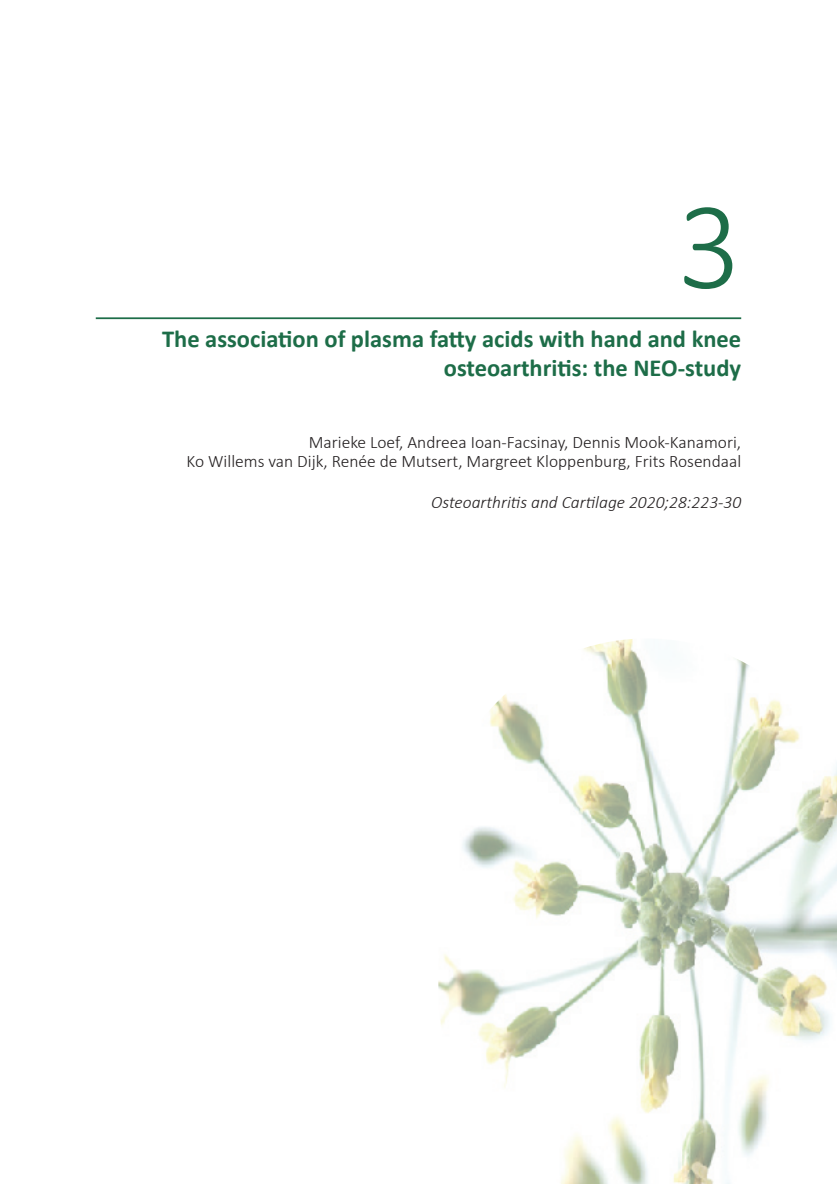
<style>
.page{position:relative;width:837px;height:1184px;background:#fff}
.page>*{position:absolute;margin:0;border:0;box-sizing:border-box;transform-origin:0 0}
.t1{font:300 126px "Calibri";color:#1d6d48}
.Standaard{font:700 24.5px/29.4px "Calibri";color:#1d6d48;text-align:right}
.Standaard-2{font:300 17.5px "Calibri";color:#231f20}
.Standaard-3{font:italic 300 17.5px "Calibri";color:#231f20}
</style>
<div class="page">
<hr style="left:96px;top:317px;width:645px;height:2px;background:#1d6d48">
<img style="left:438px;top:639px;width:398px;height:545px">
<p class="t1" style="left:677px;top:168px;width:65px">3</p>
<p class="Standaard" style="left:162px;top:323px;width:580px">The association of plasma fatty acids with hand and knee osteoarthritis: the NEO-study</p>
<p class="Standaard-2" style="left:309px;top:431px;width:434px">Marieke Loef, Andreea Ioan-Facsinay, Dennis Mook-Kanamori,</p>
<p class="Standaard-2" style="left:186px;top:450px;width:556px">Ko Willems van Dijk, Renée de Mutsert, Margreet Kloppenburg, Frits Rosendaal</p>
<p class="Standaard-3" style="left:431px;top:491px;width:311px">Osteoarthritis and Cartilage 2020;28:223-30</p>
</div>
